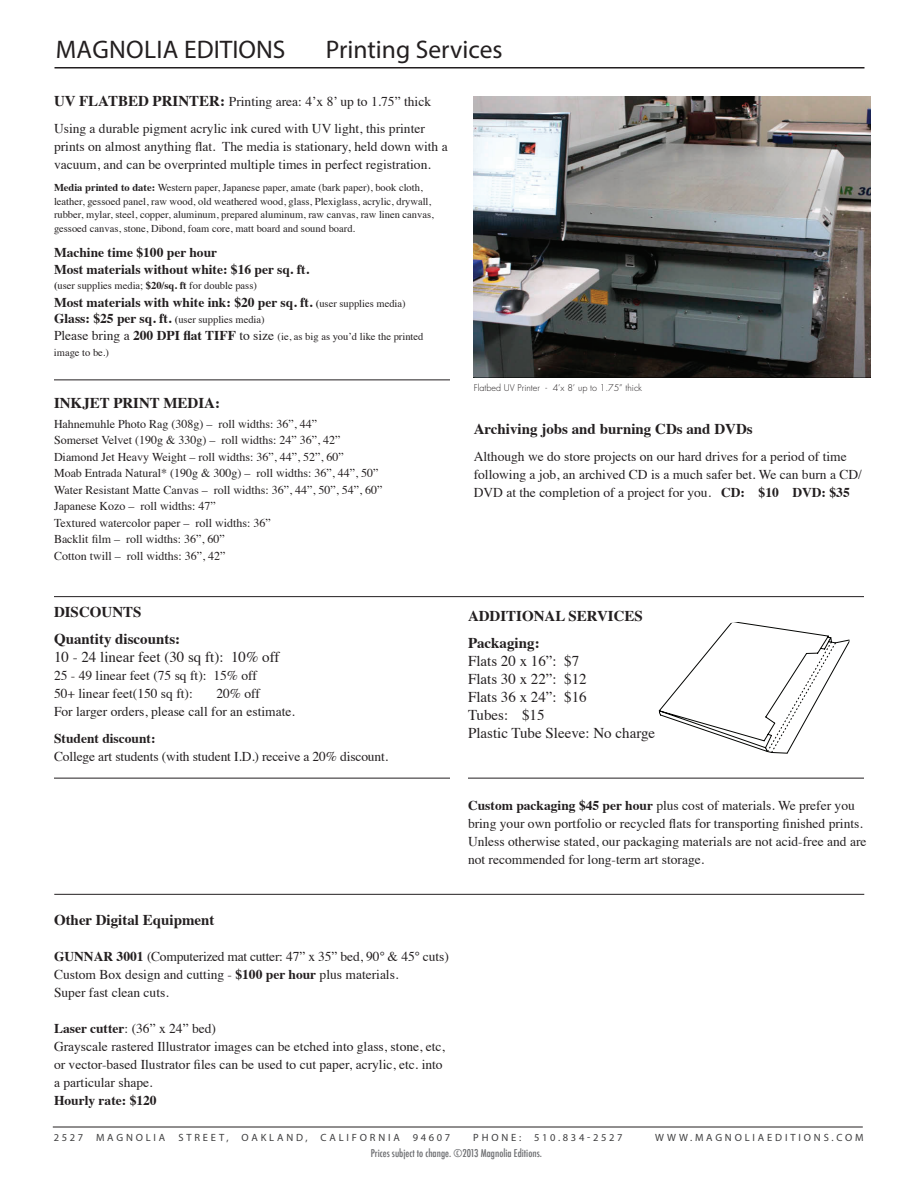
<style>
.page{position:relative;width:918px;height:1188px;background:#fff}
.page>*{position:absolute;margin:0;border:0;box-sizing:border-box;transform-origin:0 0}
.t1{font:25.5px "Myriad Pro";color:#231f20}
.t2{font:700 15px/27px "Times";color:#231f20}
.t3{font:15px/18px "Times";color:#231f20}
.t4{font:13.5px/18px "Times";color:#231f20}
.t5{font:700 13.5px/16.5px "Times";color:#231f20}
.t6{font:12px/16.5px "Times";color:#231f20}
.t7{font:10.5px/13.5px "Times";color:#231f20}
.t8{font:10.5px "Myriad Pro";letter-spacing:.27em;color:#3e3e3f}
.t9{font:500 condensed 10.5px "Futura";color:#6c6d70}
.t10{font:10.5px "Myriad Pro";letter-spacing:.25em;color:#3e3e3f}
.t11{font:300 9px "Futura";color:#231f20}
.s1{font-weight:700;font-size:15px}
.s2{font-weight:700}
.s3{font-size:10.5px}
.s4{font-weight:400;font-size:10.5px}
.s5{font-size:13.5px}
.s6{font-weight:700;font-size:13.5px}
</style>
<div class="page">
<hr style="left:53px;top:1127px;width:810px;height:1px;background:#231f20">
<hr style="left:55px;top:67px;width:810px;height:2px;background:#231f20">
<hr style="left:54px;top:596px;width:810px;height:1px;background:#231f20">
<hr style="left:54px;top:380px;width:396px;height:1px;background:#231f20">
<hr style="left:54px;top:894px;width:810px;height:1px;background:#231f20">
<svg style="left:659px;top:622px;width:191px;height:132px"></svg>
<hr style="left:54px;top:778px;width:396px;height:1px;background:#231f20">
<hr style="left:468px;top:778px;width:396px;height:1px;background:#231f20">
<img style="left:474px;top:97px;width:397px;height:281px">
<h1 class="t1" style="left:56px;top:34px;width:231px">MAGNOLIA EDITIONS</h1>
<h1 class="t1" style="left:326px;top:34px;width:178px">Printing Services</h1>
<p class="t4" style="left:54px;top:87px;width:379px;line-height:27px"><span class="s1">UV FLATBED PRINTER:</span> Printing area: 4’x 8’ up to 1.75” thick<br>Using a durable pigment acrylic ink cured with UV light, this printer</p>
<p class="t4" style="left:54px;top:136px;width:395px">prints on almost anything flat. The media is stationary, held down with a vacuum, and can be overprinted multiple times in perfect registration.</p>
<p class="t7" style="left:54px;top:180px;width:381px"><span class="s2">Media printed to date:</span> Western paper, Japanese paper, amate (bark paper), book cloth, leather, gessoed panel, raw wood, old weathered wood, glass, Plexiglass, acrylic, drywall, rubber, mylar, steel, copper, aluminum, prepared aluminum, raw canvas, raw linen canvas, gessoed canvas, stone, Dibond, foam core, matt board and sound board.</p>
<p class="t5" style="left:54px;top:243px;width:257px">Machine time $100 per hour<br>Most materials without white: $16 per sq. ft.</p>
<p class="t7" style="left:54px;top:278px;width:204px"><span class="s2">(</span>user supplies media; <span class="s2">$20/sq. ft</span> for double pass)</p>
<p class="t5" style="left:54px;top:293px;width:353px">Most materials with white ink: $20 per sq. ft. <span class="s3">(</span><span class="s4">user supplies media)<br></span>Glass: $25 per sq. ft. <span class="s3">(</span><span class="s4">user supplies media)</span></p>
<p class="t7" style="left:54px;top:327px;width:371px;line-height:16.5px"><span class="s5">Please bring a</span> <span class="s6">200 DPI flat TIFF</span> <span class="s5">to size</span> (ie, as big as you’d like the printed image to be.)</p>
<p class="t2" style="left:54px;top:388px;width:168px">INKJET PRINT MEDIA:</p>
<p class="t6" style="left:54px;top:414px;width:330px">Hahnemuhle Photo Rag (308g) – roll widths: 36”, 44”<br>Somerset Velvet (190g &amp; 330g) – roll widths: 24” 36”, 42” Diamond Jet Heavy Weight – roll widths: 36”, 44”, 52”, 60”<br>Moab Entrada Natural* (190g &amp; 300g) – roll widths: 36”, 44”, 50” Water Resistant Matte Canvas – roll widths: 36”, 44”, 50”, 54”, 60” Japanese Kozo – roll widths: 47”<br>Textured watercolor paper – roll widths: 36”<br>Backlit film – roll widths: 36”, 60”<br>Cotton twill – roll widths: 36”, 42”</p>
<p class="t2" style="left:54px;top:597px;width:128px">DISCOUNTS<br>Quantity discounts:</p>
<p class="t3" style="left:54px;top:646px;width:227px">10 - 24 linear feet (30 sq ft): 10% off</p>
<p class="t4" style="left:54px;top:665px;width:204px">25 - 49 linear feet (75 sq ft): 15% off<br>50+ linear feet(150 sq ft):</p>
<p class="t4" style="left:54px;top:683px;width:242px;text-indent:162px">20% off<br>For larger orders, please call for an estimate.</p>
<p class="t5" style="left:54px;top:729px;width:103px">Student discount:</p>
<p class="t4" style="left:54px;top:746px;width:336px">College art students (with student I.D.) receive a 20% discount.</p>
<p class="t2" style="left:54px;top:905px;width:162px">Other Digital Equipment</p>
<p class="t4" style="left:54px;top:946px;width:396px"><span class="s2">GUNNAR 3001</span> (Computerized mat cutter: 47” x 35” bed, 90° &amp; 45° cuts)<br>Custom Box design and cutting - <span class="s2">$100 per hour</span> plus materials.<br>Super fast clean cuts.</p>
<p class="t4" style="left:54px;top:1018px;width:393px"><span class="s2">Laser cutter</span>: (36” x 24” bed)<br>Grayscale rastered Illustrator images can be etched into glass, stone, etc, or vector-based Ilustrator files can be used to cut paper, acrylic, etc. into a particular shape.</p>
<p class="t5" style="left:54px;top:1091px;width:104px">Hourly rate: $120</p>
<p class="t11" style="left:474px;top:382px;width:170px">Flatbed UV Printer - 4’x 8’ up to 1.75” thick</p>
<p class="t2" style="left:474px;top:414px;width:280px">Archiving jobs and burning CDs and DVDs</p>
<p class="t4" style="left:474px;top:447px;width:390px">Although we do store projects on our hard drives for a period of time following a job, an archived CD is a much safer bet. We can burn a CD/<br>DVD at the completion of a project for you. <span class="s2">CD: $10 DVD: $35</span></p>
<p class="t2" style="left:468px;top:601px;width:176px">ADDITIONAL SERVICES<br>Packaging:</p>
<p class="t3" style="left:468px;top:650px;width:189px">Flats 20 x 16”: $7<br>Flats 30 x 22”: $12<br>Flats 36 x 24”: $16<br>Tubes: $15<br>Plastic Tube Sleeve: No charge</p>
<p class="t4" style="left:468px;top:795px;width:400px"><span class="s2">Custom packaging $45 per hour</span> plus cost of materials. We prefer you bring your own portfolio or recycled flats for transporting finished prints.<br>Unless otherwise stated, our packaging materials are not acid-free and are not recommended for long-term art storage.</p>
<p class="t8" style="left:54px;top:1131px;width:398px">2527 MAGNOLIA STREET, OAKLAND, CALIFORNIA 94607</p>
<p class="t10" style="left:473px;top:1131px;width:151px">PHONE: 510.834-2527</p>
<p class="t8" style="left:655px;top:1131px;width:210px">WWW.MAGNOLIAEDITIONS.COM</p>
<p class="t9" style="left:371px;top:1146px;width:173px">Prices subject to change. ©2013 Magnolia Editions.</p>
</div>
